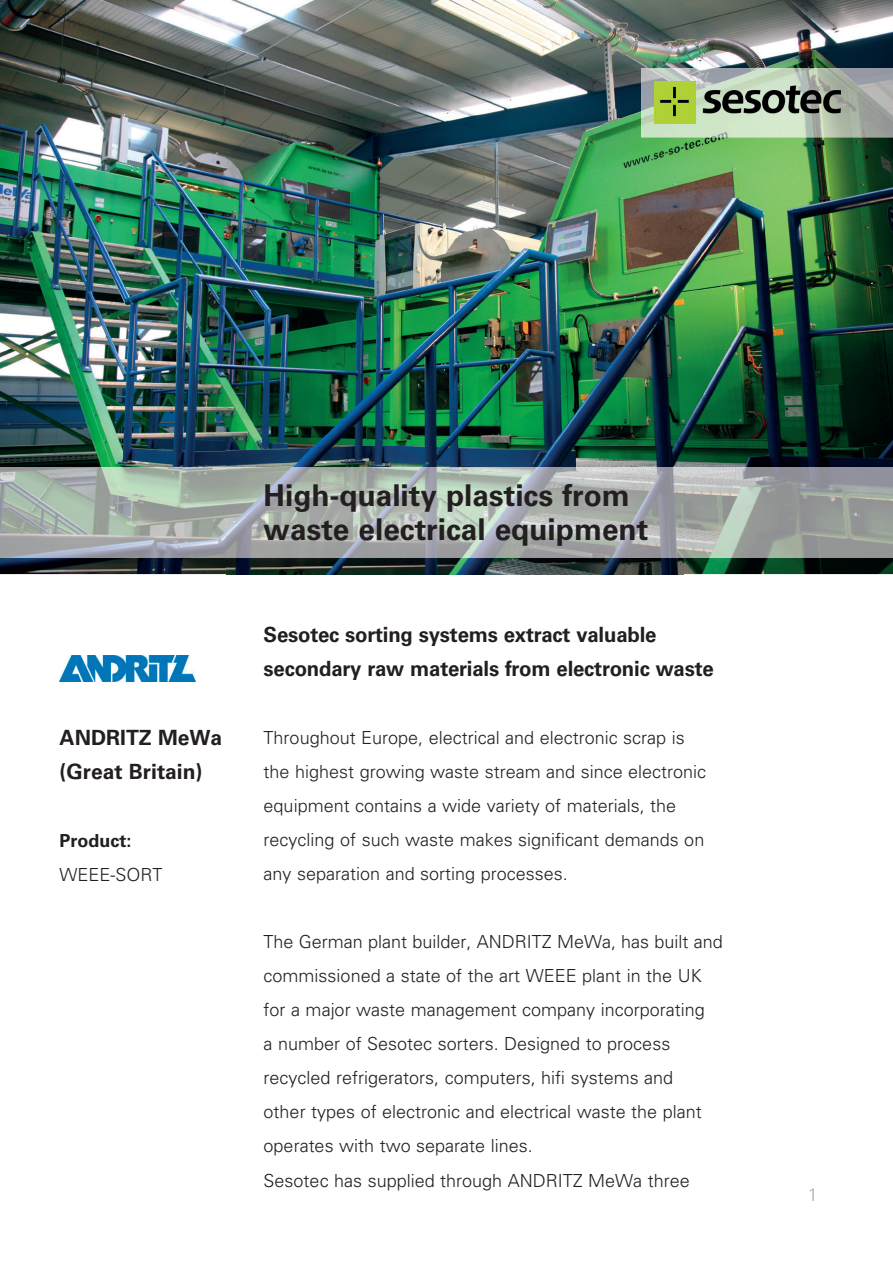
<style>
.page{position:relative;width:893px;height:1263px;background:#fff}
.page>*{position:absolute;margin:0;border:0;box-sizing:border-box;transform-origin:0 0}
.t1{font:700 30px/34px "Univers LT";color:#231f20}
.t2{font:700 21px/34px "Univers LT";letter-spacing:-.01em;color:#231f20}
.t3{font:300 18px/34px "Univers LT";color:#231f20}
.t4{font:700 18px "Univers LT";color:#231f20}
.t5{font:300 18px "Univers LT";color:#a8a9ad}
</style>
<div class="page">
<img style="left:0;top:0;width:893px;height:574px">
<img style="left:641px;top:68px;width:252px;height:69px">
<img style="left:654px;top:81px;width:187px;height:42px">
<img style="left:684px;top:468px;width:209px;height:89px">
<img style="left:0;top:468px;width:227px;height:89px">
<img style="left:227px;top:447px;width:457px;height:128px">
<img style="left:60px;top:655px;width:136px;height:26px">
<p class="t2" style="left:60px;top:720px;width:164px">ANDRITZ MeWa (Great Britain)</p>
<p class="t4" style="left:60px;top:830px;width:73px">Product:</p>
<p class="t3" style="left:60px;top:857px;width:105px">WEEE-SORT</p>
<h1 class="t1" style="left:264px;top:479px;width:386px">High-quality plastics from waste electrical equipment</h1>
<p class="t2" style="left:264px;top:618px;width:452px">Sesotec sorting systems extract valuable secondary raw materials from electronic waste</p>
<p class="t3" style="left:264px;top:721px;width:444px">Throughout Europe, electrical and electronic scrap is the highest growing waste stream and since electronic equipment contains a wide variety of materials, the recycling of such waste makes significant demands on any separation and sorting processes.</p>
<p class="t3" style="left:264px;top:925px;width:461px">The German plant builder, ANDRITZ MeWa, has built and commissioned a state of the art WEEE plant in the UK for a major waste management company incorporating<br>a number of Sesotec sorters. Designed to process recycled refrigerators, computers, hifi systems and<br>other types of electronic and electrical waste the plant operates with two separate lines.<br>Sesotec has supplied through ANDRITZ MeWa three</p>
<p class="t5" style="left:808px;top:1183px;width:12px">1</p>
</div>
